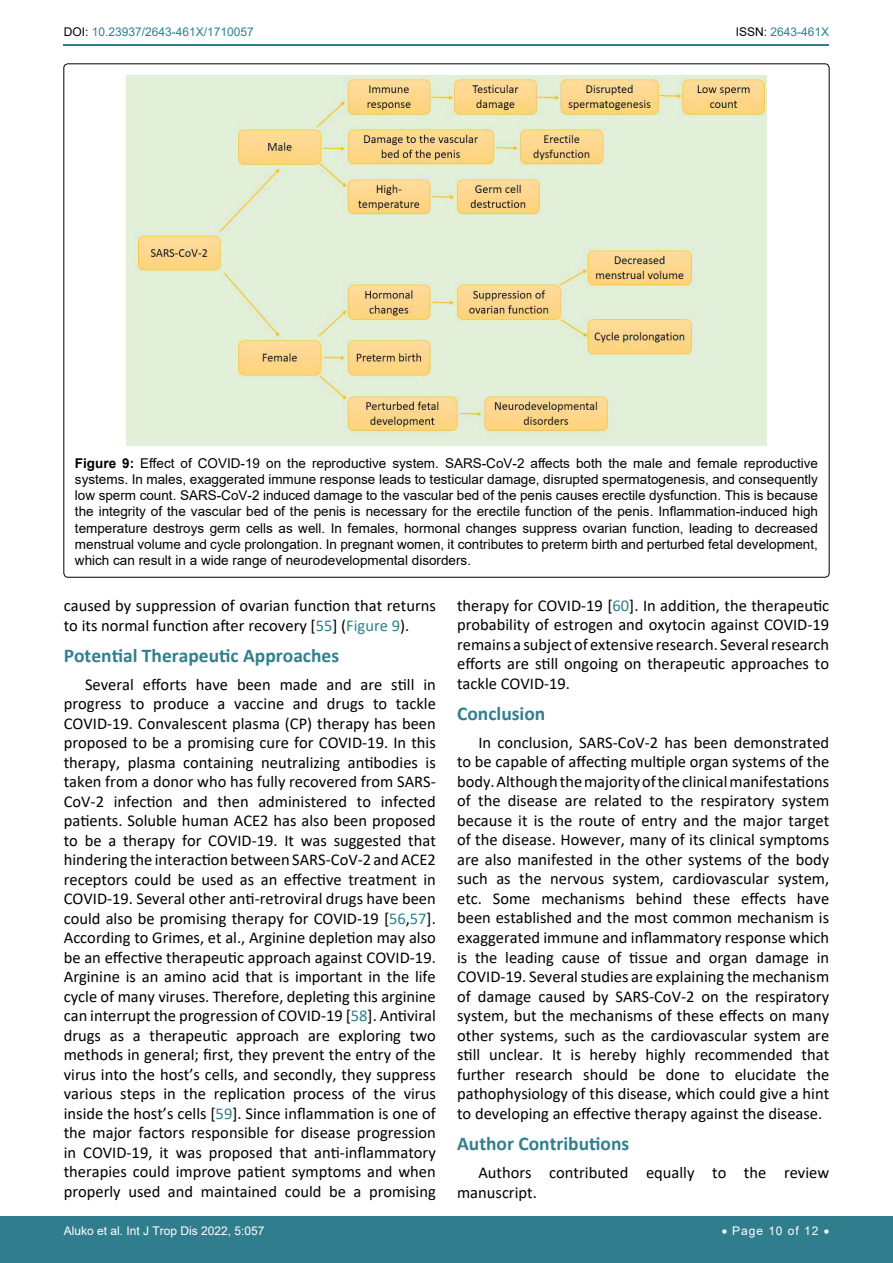
<style>
.page{position:relative;width:893px;height:1263px;background:#fff}
.page>*{position:absolute;margin:0;border:0;box-sizing:border-box;transform-origin:0 0}
.t1{font:700 19.5px "Calibri";color:#30808d}
.t2{font:16.5px/19.5px "Calibri";color:#000;text-align:justify}
.t3{font:13.5px/16.2px "Arial";color:#000;text-align:justify}
.t4{font:12px "Arial";color:#30808d}
.t5{font:12px "Arial";color:#fff}
.t6{font:12px "Arial";letter-spacing:.08em;color:#fff}
.s1{color:#000}
.s2{font-weight:700}
.s3{color:#30808d}
</style>
<div class="page">
<div style="left:0;top:1217px;width:893px;height:46px;background:#307d8d"></div>
<hr style="left:64px;top:45px;width:765px;height:1px;background:#30808d">
<img style="left:126px;top:76px;width:641px;height:369px">
<p class="t4" style="left:64px;top:24px;width:192px"><span class="s1">DOI:</span> 10.23937/2643-461X/1710057</p>
<p class="t4" style="left:736px;top:24px;width:95px"><span class="s1">ISSN:</span> 2643-461X</p>
<p class="t3" style="left:75px;top:455px;width:745px"><span class="s2">Figure 9:</span> Effect of COVID-19 on the reproductive system. SARS-CoV-2 affects both the male and female reproductive systems. In males, exaggerated immune response leads to testicular damage, disrupted spermatogenesis, and consequently low sperm count. SARS-CoV-2 induced damage to the vascular bed of the penis causes erectile dysfunction. This is because the integrity of the vascular bed of the penis is necessary for the erectile function of the penis. Inflammation-induced high temperature destroys germ cells as well. In females, hormonal changes suppress ovarian function, leading to decreased menstrual volume and cycle prolongation. In pregnant women, it contributes to preterm birth and perturbed fetal development, which can result in a wide range of neurodevelopmental disorders.</p>
<p class="t2" style="left:64px;top:595px;width:374px">caused by suppression of ovarian function that returns to its normal function after recovery [<span class="s3">55</span>] (<span class="s3">Figure 9</span>).</p>
<p class="t1" style="left:64px;top:641px;width:277px">Potential Therapeutic Approaches</p>
<p class="t2" style="left:64px;top:674px;width:374px;text-indent:21px">Several efforts have been made and are still in progress to produce a vaccine and drugs to tackle COVID-19. Convalescent plasma (CP) therapy has been proposed to be a promising cure for COVID-19. In this therapy, plasma containing neutralizing antibodies is taken from a donor who has fully recovered from SARS-CoV-2 infection and then administered to infected patients. Soluble human ACE2 has also been proposed to be a therapy for COVID-19. It was suggested that hindering the interaction between SARS-CoV-2 and ACE2 receptors could be used as an effective treatment in COVID-19. Several other anti-retroviral drugs have been could also be promising therapy for COVID-19 [<span class="s3">56</span>,<span class="s3">57</span>].<br>According to Grimes, et al., Arginine depletion may also be an effective therapeutic approach against COVID-19.<br>Arginine is an amino acid that is important in the life cycle of many viruses. Therefore, depleting this arginine can interrupt the progression of COVID-19 [<span class="s3">58</span>]. Antiviral drugs as a therapeutic approach are exploring two methods in general; first, they prevent the entry of the virus into the host’s cells, and secondly, they suppress various steps in the replication process of the virus inside the host’s cells [<span class="s3">59</span>]. Since inflammation is one of the major factors responsible for disease progression in COVID-19, it was proposed that anti-inflammatory therapies could improve patient symptoms and when properly used and maintained could be a promising</p>
<p class="t2" style="left:457px;top:595px;width:374px">therapy for COVID-19 [<span class="s3">60</span>]. In addition, the therapeutic probability of estrogen and oxytocin against COVID-19 remains a subject of extensive research. Several research efforts are still ongoing on therapeutic approaches to tackle COVID-19.</p>
<p class="t1" style="left:457px;top:700px;width:90px">Conclusion</p>
<p class="t2" style="left:457px;top:732px;width:374px;text-indent:21px">In conclusion, SARS-CoV-2 has been demonstrated to be capable of affecting multiple organ systems of the body. Although the majority of the clinical manifestations of the disease are related to the respiratory system because it is the route of entry and the major target of the disease. However, many of its clinical symptoms are also manifested in the other systems of the body such as the nervous system, cardiovascular system, etc. Some mechanisms behind these effects have been established and the most common mechanism is exaggerated immune and inflammatory response which is the leading cause of tissue and organ damage in COVID-19. Several studies are explaining the mechanism of damage caused by SARS-CoV-2 on the respiratory system, but the mechanisms of these effects on many other systems, such as the cardiovascular system are still unclear. It is hereby highly recommended that further research should be done to elucidate the pathophysiology of this disease, which could give a hint to developing an effective therapy against the disease.</p>
<p class="t1" style="left:457px;top:1129px;width:174px">Author Contributions</p>
<p class="t2" style="left:457px;top:1162px;width:374px;text-indent:21px">Authors contributed equally to the review manuscript.</p>
<p class="t5" style="left:64px;top:1223px;width:202px">Aluko et al. Int J Trop Dis 2022, 5:057</p>
<p class="t6" style="left:722px;top:1223px;width:109px">• Page 10 of 12 •</p>
</div>
